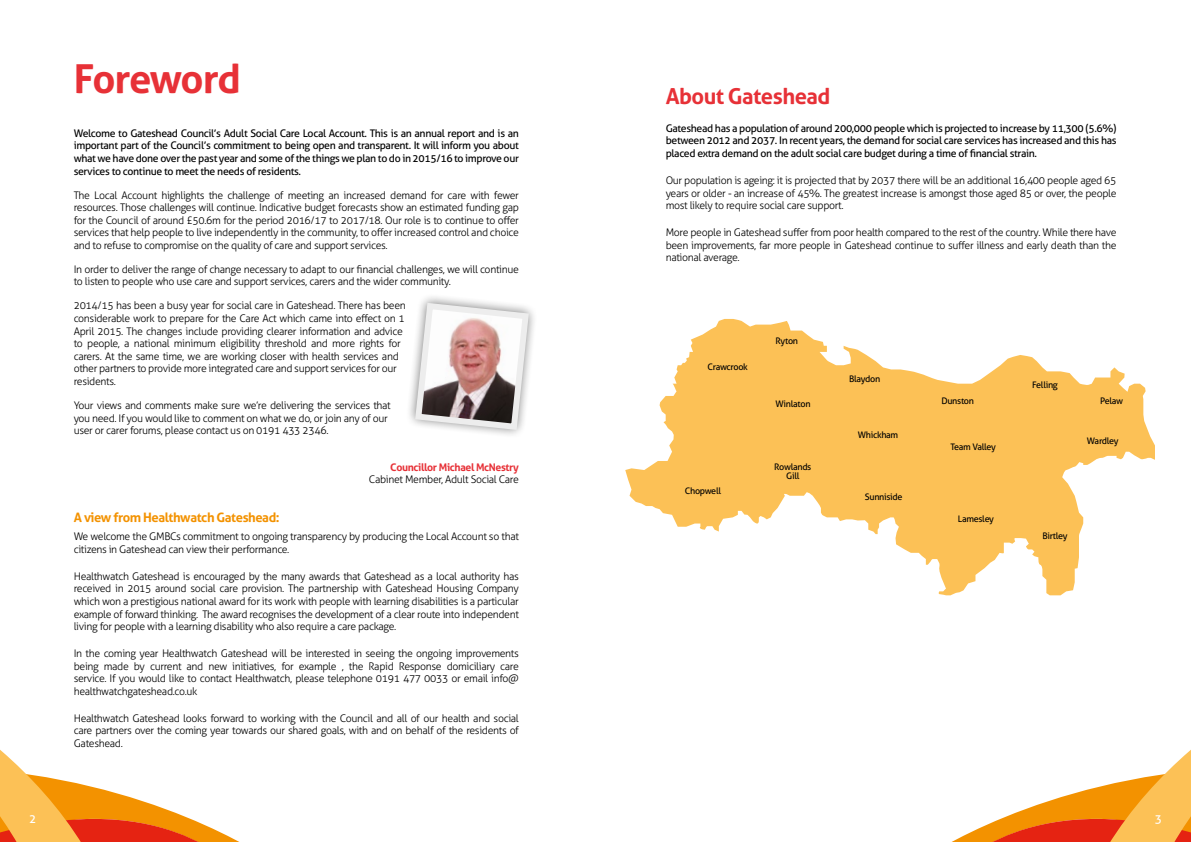
<style>
.page{position:relative;width:1191px;height:842px;background:#fff}
.page>*{position:absolute;margin:0;border:0;box-sizing:border-box;transform-origin:0 0}
.t1{font:700 40px "Aller";letter-spacing:-.04em;color:#e73137}
.t2{font:700 22px "Aller";letter-spacing:-.025em;color:#e73137}
.t3{font:700 13px "Aller";letter-spacing:-.035em;color:#f39200}
.t4{font:12px "Aller";color:#fff}
.t5{font:300 10.5px/12.6px "Aller";letter-spacing:-.035em;color:#000;text-align:justify}
.t6{font:10.5px/12.6px "Aller";letter-spacing:-.035em;color:#000;text-align:justify}
.t7{font:700 10.5px "Aller";letter-spacing:-.035em;color:#e73137}
.t8{font:9px/9.7px "Aller";letter-spacing:-.035em;color:#000;text-align:center}
</style>
<div class="page">
<svg style="left:951px;top:750px;width:240px;height:92px"></svg>
<svg style="left:0;top:750px;width:240px;height:92px"></svg>
<svg style="left:409px;top:297px;width:125px;height:138px"></svg>
<svg style="left:625px;top:319px;width:530px;height:276px;fill:#fcc156"></svg>
<h1 class="t1" style="left:74px;top:54px;width:169px">Foreword</h1>
<p class="t6" style="left:74px;top:127px;width:447px">Welcome to Gateshead Council’s Adult Social Care Local Account. This is an annual report and is an important part of the Council’s commitment to being open and transparent. It will inform you about what we have done over the past year and some of the things we plan to do in 2015/16 to improve our services to continue to meet the needs of residents.</p>
<p class="t5" style="left:74px;top:188px;width:447px">The Local Account highlights the challenge of meeting an increased demand for care with fewer resources. Those challenges will continue. Indicative budget forecasts show an estimated funding gap for the Council of around £50.6m for the period 2016/17 to 2017/18. Our role is to continue to offer services that help people to live independently in the community, to offer increased control and choice and to refuse to compromise on the quality of care and support services.</p>
<p class="t5" style="left:74px;top:263px;width:447px">In order to deliver the range of change necessary to adapt to our financial challenges, we will continue to listen to people who use care and support services, carers and the wider community.</p>
<p class="t5" style="left:74px;top:299px;width:334px;text-align:left">2014/15 has been a busy year for social care in Gateshead. There has been considerable work to prepare for the Care Act which came into effect on 1<br>April 2015. The changes include providing clearer information and advice to people, a national minimum eligibility threshold and more rights for carers. At the same time, we are working closer with health services and other partners to provide more integrated care and support services for our residents.</p>
<p class="t5" style="left:74px;top:399px;width:319px;text-align:left">Your views and comments make sure we’re delivering the services that you need. If you would like to comment on what we do, or join any of our user or carer forums, please contact us on 0191 433 2346.</p>
<p class="t7" style="left:390px;top:460px;width:130px">Councillor Michael McNestry</p>
<p class="t5" style="left:369px;top:473px;width:151px">Cabinet Member, Adult Social Care</p>
<p class="t3" style="left:74px;top:509px;width:207px">A view from Healthwatch Gateshead:</p>
<p class="t5" style="left:74px;top:530px;width:447px">We welcome the GMBCs commitment to ongoing transparency by producing the Local Account so that citizens in Gateshead can view their performance.</p>
<p class="t5" style="left:74px;top:570px;width:447px">Healthwatch Gateshead is encouraged by the many awards that Gateshead as a local authority has received in 2015 around social care provision. The partnership with Gateshead Housing Company which won a prestigious national award for its work with people with learning disabilities is a particular example of forward thinking. The award recognises the development of a clear route into independent living for people with a learning disability who also require a care package.</p>
<p class="t5" style="left:74px;top:647px;width:447px">In the coming year Healthwatch Gateshead will be interested in seeing the ongoing improvements being made by current and new initiatives, for example , the Rapid Response domiciliary care service. If you would like to contact Healthwatch, please telephone 0191 477 0033 or email info@ healthwatchgateshead.co.uk</p>
<p class="t5" style="left:74px;top:712px;width:447px">Healthwatch Gateshead looks forward to working with the Council and all of our health and social care partners over the coming year towards our shared goals, with and on behalf of the residents of Gateshead.</p>
<h2 class="t2" style="left:665px;top:83px;width:166px">About Gateshead</h2>
<p class="t6" style="left:665px;top:122px;width:452px">Gateshead has a population of around 200,000 people which is projected to increase by 11,300 (5.6%) between 2012 and 2037. In recent years, the demand for social care services has increased and this has placed extra demand on the adult social care budget during a time of financial strain.</p>
<p class="t5" style="left:665px;top:174px;width:452px">Our population is ageing: it is projected that by 2037 there will be an additional 16,400 people aged 65 years or older - an increase of 45%. The greatest increase is amongst those aged 85 or over, the people most likely to require social care support.</p>
<p class="t5" style="left:665px;top:226px;width:452px">More people in Gateshead suffer from poor health compared to the rest of the country. While there have been improvements, far more people in Gateshead continue to suffer illness and early death than the national average.</p>
<p class="t8" style="left:707px;top:362px;width:42px">Crawcrook</p>
<p class="t8" style="left:685px;top:486px;width:38px">Chopwell</p>
<p class="t8" style="left:775px;top:336px;width:24px">Ryton</p>
<p class="t8" style="left:849px;top:374px;width:33px">Blaydon</p>
<p class="t8" style="left:1032px;top:380px;width:27px">Felling</p>
<p class="t8" style="left:775px;top:399px;width:36px">Winlaton</p>
<p class="t8" style="left:941px;top:396px;width:34px">Dunston</p>
<p class="t8" style="left:1100px;top:396px;width:24px">Pelaw</p>
<p class="t8" style="left:1087px;top:436px;width:33px">Wardley</p>
<p class="t8" style="left:857px;top:430px;width:42px">Whickham</p>
<p class="t8" style="left:950px;top:442px;width:47px">Team Valley</p>
<p class="t8" style="left:774px;top:461px;width:39px">Rowlands<br>Gill</p>
<p class="t8" style="left:865px;top:492px;width:39px">Sunniside</p>
<p class="t8" style="left:958px;top:514px;width:38px">Lamesley</p>
<p class="t8" style="left:1042px;top:531px;width:27px">Birtley</p>
<p class="t4" style="left:29px;top:812px;width:9px">2</p>
<p class="t4" style="left:1154px;top:812px;width:9px">3</p>
</div>
